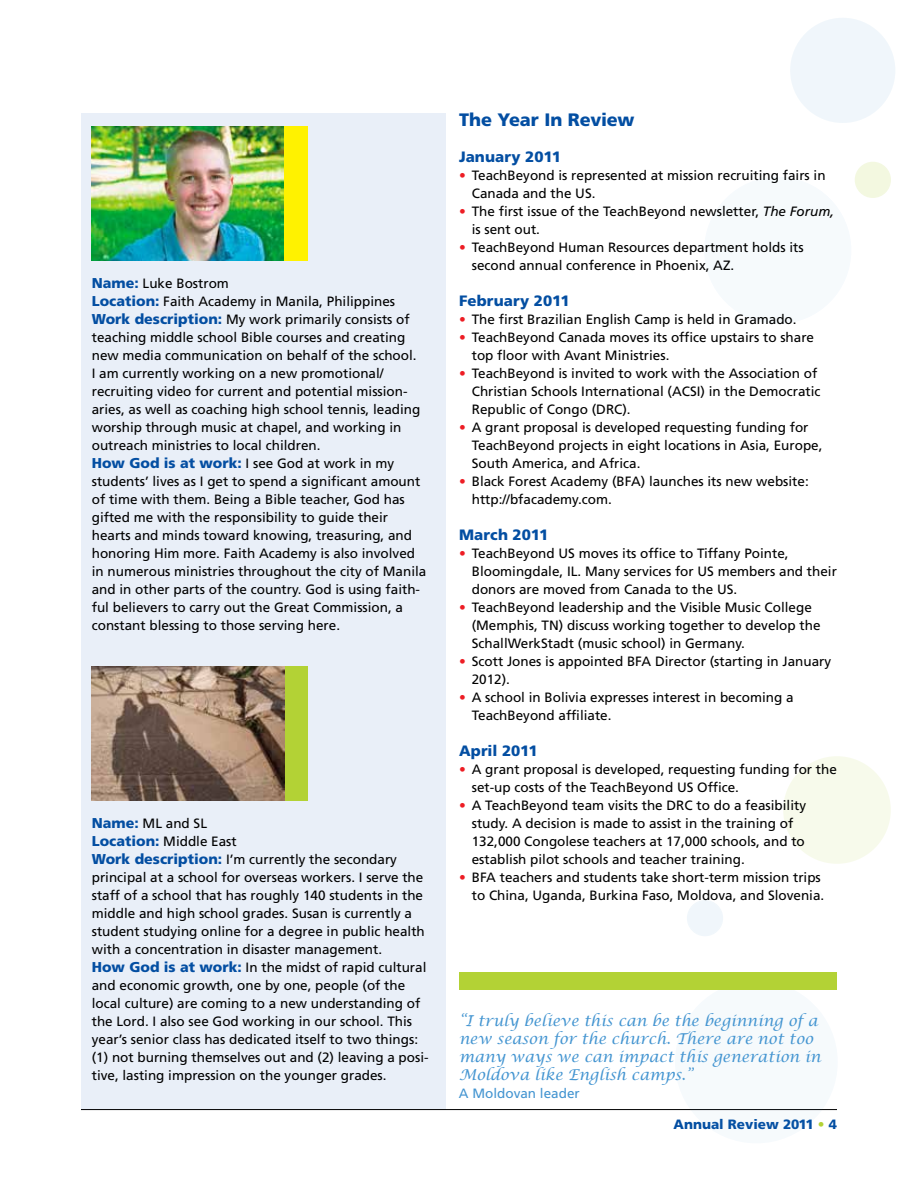
<style>
.page{position:relative;width:918px;height:1188px;background:#fff}
.page>*{position:absolute;margin:0;border:0;box-sizing:border-box;transform-origin:0 0}
.t1{font:900 18px "Frutiger";letter-spacing:-.005em;color:#034ea2}
.t2{font:italic 15px/18px "Lucida Calligraphy";color:#4495d1}
.t3{font:900 15px "Frutiger";letter-spacing:.005em;color:#034ea2}
.t4{font:13.5px/18px "Frutiger";color:#000}
.t5{font:900 13.5px "Frutiger";color:#034ea2}
.t6{font:13.5px "Frutiger";color:#4495d1}
.s1{font-weight:900;font-size:14.25px;color:#034ea2}
.s2{color:#ed1d24}
.s3{font-style:italic}
.s4{color:#b3d235}
</style>
<div class="page">
<div style="left:81px;top:113px;width:365px;height:997px;background:#e9eff8"></div>
<hr style="left:81px;top:1109px;width:756px;height:1px;background:#000">
<div style="left:676px;top:981px;width:161px;height:162px;background:#f6fafc;border-radius:50%"></div>
<div style="left:705px;top:177px;width:146px;height:147px;background:#f6fafc;border-radius:50%"></div>
<div style="left:788px;top:761px;width:98px;height:98px;background:#f7faeb;border-radius:50%"></div>
<div style="left:783px;top:756px;width:108px;height:108px;border:10px solid #b3d235;border-radius:50%"></div>
<div style="left:855px;top:162px;width:35px;height:35px;background:#f3f8e0;border-radius:50%"></div>
<div style="left:855px;top:162px;width:36px;height:36px;border:1px solid #b3d235;border-radius:50%"></div>
<div style="left:794px;top:22px;width:97px;height:97px;background:#f0f6fb;border-radius:50%"></div>
<div style="left:790px;top:18px;width:105px;height:105px;border:8px solid #4495d1;border-radius:50%"></div>
<div style="left:688px;top:901px;width:35px;height:35px;background:#f0f6fb;border-radius:50%"></div>
<div style="left:687px;top:900px;width:36px;height:36px;border:1px solid #4495d1;border-radius:50%"></div>
<div style="left:92px;top:126px;width:216px;height:135px;background:#fff200"></div>
<img style="left:92px;top:126px;width:191px;height:135px">
<div style="left:459px;top:972px;width:378px;height:18px;background:#b3d235"></div>
<div style="left:92px;top:666px;width:216px;height:135px;background:#b3d235"></div>
<img style="left:92px;top:666px;width:193px;height:135px">
<p class="t4" style="left:92px;top:274px;width:336px"><span class="s1">Name:</span> Luke Bostrom<br><span class="s1">Location:</span> Faith Academy in Manila, Philippines <span class="s1">Work description:</span> My work primarily consists of teaching middle school Bible courses and creating new media communication on behalf of the school.<br>I am currently working on a new promotional/ recruiting video for current and potential mission&shy;aries, as well as coaching high school tennis, leading worship through music at chapel, and working in outreach ministries to local children.<br><span class="s1">How God is at work:</span> I see God at work in my students’ lives as I get to spend a significant amount of time with them. Being a Bible teacher, God has gifted me with the responsibility to guide their hearts and minds toward knowing, treasuring, and honoring Him more. Faith Academy is also involved in numerous ministries throughout the city of Manila and in other parts of the country. God is using faith&shy;ful believers to carry out the Great Commission, a constant blessing to those serving here.</p>
<p class="t4" style="left:92px;top:814px;width:338px"><span class="s1">Name:</span> ML and SL<br><span class="s1">Location:</span> Middle East<br><span class="s1">Work description:</span> I’m currently the secondary principal at a school for overseas workers. I serve the staff of a school that has roughly 140 students in the middle and high school grades. Susan is currently a student studying online for a degree in public health with a concentration in disaster management.<br><span class="s1">How God is at work:</span> In the midst of rapid cultural and economic growth, one by one, people (of the local culture) are coming to a new understanding of the Lord. I also see God working in our school. This year’s senior class has dedicated itself to two things: (1) not burning themselves out and (2) leaving a posi&shy;tive, lasting impression on the younger grades.</p>
<h1 class="t1" style="left:459px;top:109px;width:177px">The Year In Review</h1>
<p class="t3" style="left:459px;top:148px;width:103px">January 2011</p>
<p class="t4" style="left:472px;top:166px;width:355px;text-indent:-13px"><span class="s2">•</span> TeachBeyond is represented at mission recruiting fairs in<br>Canada and the US.</p>
<p class="t4" style="left:472px;top:202px;width:364px;text-indent:-13px"><span class="s2">•</span> The first issue of the TeachBeyond newsletter, <span class="s3">The Forum, </span>is sent out.</p>
<p class="t4" style="left:472px;top:238px;width:334px;text-indent:-13px"><span class="s2">•</span> TeachBeyond Human Resources department holds its second annual conference in Phoenix, AZ.</p>
<p class="t3" style="left:459px;top:292px;width:112px">February 2011</p>
<p class="t4" style="left:459px;top:310px;width:339px"><span class="s2">•</span> The first Brazilian English Camp is held in Gramado.</p>
<p class="t4" style="left:472px;top:328px;width:344px;text-indent:-13px"><span class="s2">•</span> TeachBeyond Canada moves its office upstairs to share top floor with Avant Ministries.</p>
<p class="t4" style="left:472px;top:364px;width:350px;text-indent:-13px"><span class="s2">•</span> TeachBeyond is invited to work with the Association of<br>Christian Schools International (ACSI) in the Democratic<br>Republic of Congo (DRC).</p>
<p class="t4" style="left:472px;top:418px;width:352px;text-indent:-13px"><span class="s2">•</span> A grant proposal is developed requesting funding for<br>TeachBeyond projects in eight locations in Asia, Europe,<br>South America, and Africa.</p>
<p class="t4" style="left:472px;top:472px;width:339px;text-indent:-13px"><span class="s2">•</span> Black Forest Academy (BFA) launches its new website: http://bfacademy.com.</p>
<p class="t3" style="left:459px;top:526px;width:91px">March 2011</p>
<p class="t4" style="left:472px;top:544px;width:367px;text-indent:-13px"><span class="s2">•</span> TeachBeyond US moves its office to Tiffany Pointe,<br>Bloomingdale, IL. Many services for US members and their donors are moved from Canada to the US.</p>
<p class="t4" style="left:472px;top:598px;width:350px;text-indent:-13px"><span class="s2">•</span> TeachBeyond leadership and the Visible Music College (Memphis, TN) discuss working together to develop the<br>SchallWerkStadt (music school) in Germany.</p>
<p class="t4" style="left:472px;top:652px;width:361px;text-indent:-13px"><span class="s2">•</span> Scott Jones is appointed BFA Director (starting in January<br>2012).</p>
<p class="t4" style="left:472px;top:688px;width:323px;text-indent:-13px"><span class="s2">•</span> A school in Bolivia expresses interest in becoming a<br>TeachBeyond affiliate.</p>
<p class="t3" style="left:459px;top:742px;width:80px">April 2011</p>
<p class="t4" style="left:472px;top:760px;width:367px;text-indent:-13px"><span class="s2">•</span> A grant proposal is developed, requesting funding for the set-up costs of the TeachBeyond US Office.</p>
<p class="t4" style="left:472px;top:796px;width:336px;text-indent:-13px"><span class="s2">•</span> A TeachBeyond team visits the DRC to do a feasibility study. A decision is made to assist in the training of 132,000 Congolese teachers at 17,000 schools, and to establish pilot schools and teacher training.</p>
<p class="t4" style="left:459px;top:868px;width:367px;text-align:right"><span class="s2">•</span> BFA teachers and students take short-term mission trips to China, Uganda, Burkina Faso, Moldova, and Slovenia.</p>
<p class="t2" style="left:459px;top:1012px;width:363px">“I truly believe this can be the beginning of a new season for the church. There are not too many ways we can impact this generation in Moldova like English camps.”</p>
<p class="t6" style="left:459px;top:1085px;width:122px">A Moldovan leader</p>
<p class="t5" style="left:674px;top:1117px;width:165px">Annual Review 2011 <span class="s4">•</span> 4</p>
</div>
